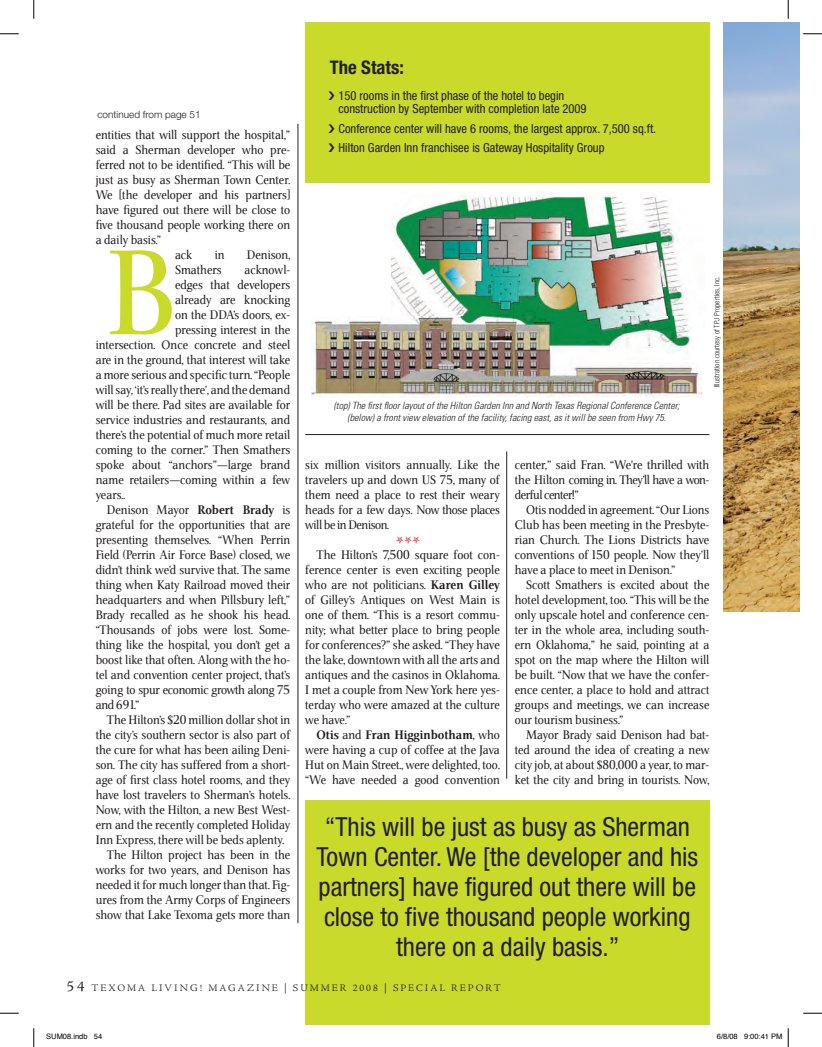
<style>
.page{position:relative;width:822px;height:1047px;background:#fff}
.page>*{position:absolute;margin:0;border:0;box-sizing:border-box;transform-origin:0 0}
.t1{font:121.25px "Veritas";color:#c9da2b}
.t2{font:condensed 26.25px/30px "Helvetica Neue";color:#231f20;text-align:center}
.t3{font:700 condensed 18.75px "Helvetica Neue";color:#231f20}
.t4{font:12.5px/15px "Veritas";color:#231f20;text-align:justify}
.t5{font:condensed 12.5px/13.8px "Helvetica Neue";color:#231f20}
.t6{font:12.5px "Veritas";letter-spacing:-.02em;color:#231f20}
.t7{font:12.5px "Woodtype Ornaments Std";color:#d1232a}
.t8{font:italic 300 condensed 10px/12px "Univers";color:#231f20;text-align:center}
.t9{font:300 10px "Adobe Jenson Pro";letter-spacing:.2em;color:#231f20}
.t10{font:300 10px "Helvetica Neue";color:#231f20}
.t11{font:300 condensed 7.5px "Helvetica Neue";color:#231f20}
.t12{font:7.5px "Helvetica";color:#000}
.s1{font-weight:700}
.s2{font-weight:400;font-size:15px}
</style>
<div class="page">
<div style="left:305px;top:799px;width:404px;height:225px;background:#c9da2b"></div>
<div style="left:305px;top:22px;width:404px;height:161px;background:#c9da2b"></div>
<img style="left:392px;top:191px;width:268px;height:125px">
<img style="left:660px;top:200px;width:26px;height:116px">
<img style="left:311px;top:320px;width:391px;height:77px">
<img style="left:392px;top:316px;width:310px;height:37px">
<img style="left:723px;top:22px;width:76px;height:589px">
<hr style="left:305px;top:434px;width:404px;height:1px;background:#231f20">
<hr style="left:297px;top:124px;width:1px;height:798px;background:#231f20">
<hr style="left:506px;top:451px;width:1px;height:327px;background:#231f20">
<svg style="left:0;top:33px;width:19px;height:2px"></svg>
<svg style="left:803px;top:33px;width:18px;height:2px"></svg>
<svg style="left:0;top:1012px;width:19px;height:1px"></svg>
<svg style="left:803px;top:1012px;width:18px;height:1px"></svg>
<svg style="left:33px;top:0;width:2px;height:19px"></svg>
<svg style="left:33px;top:1028px;width:2px;height:18px"></svg>
<svg style="left:787px;top:0;width:1px;height:19px"></svg>
<svg style="left:787px;top:1028px;width:1px;height:18px"></svg>
<p class="t10" style="left:97px;top:108px;width:105px">continued from page 51</p>
<p class="t4" style="left:96px;top:127px;width:196px">entities that will support the hospital,” said a Sherman developer who pre&shy;ferred not to be identified. “This will be just as busy as Sherman Town Center.<br>We [the developer and his partners] have figured out there will be close to five thousand people working there on a daily basis.”</p>
<h1 class="t1" style="left:107px;top:224px;width:69px">B</h1>
<p class="t4" style="left:175px;top:247px;width:19px">ack</p>
<p class="t4" style="left:215px;top:247px;width:11px">in</p>
<p class="t4" style="left:247px;top:247px;width:45px">Denison,</p>
<p class="t4" style="left:175px;top:262px;width:48px">Smathers</p>
<p class="t4" style="left:244px;top:262px;width:47px">acknowl-</p>
<p class="t4" style="left:175px;top:277px;width:117px">edges that developers</p>
<p class="t4" style="left:175px;top:292px;width:117px">already are knocking</p>
<p class="t4" style="left:175px;top:307px;width:117px">on the DDA’s doors, ex-</p>
<p class="t4" style="left:175px;top:322px;width:117px">pressing interest in the</p>
<p class="t4" style="left:96px;top:337px;width:196px">intersection. Once concrete and steel</p>
<p class="t4" style="left:96px;top:352px;width:196px">are in the ground, that interest will take</p>
<p class="t4" style="left:96px;top:367px;width:196px">a more serious and specific turn. “People</p>
<p class="t4" style="left:96px;top:382px;width:196px">will say, ‘it’s really there’, and the demand</p>
<p class="t4" style="left:96px;top:397px;width:196px">will be there. Pad sites are available for</p>
<p class="t4" style="left:96px;top:412px;width:196px">service industries and restaurants, and</p>
<p class="t4" style="left:96px;top:427px;width:196px">there’s the potential of much more retail</p>
<p class="t4" style="left:96px;top:442px;width:196px">coming to the corner.” Then Smathers</p>
<p class="t4" style="left:96px;top:457px;width:196px">spoke about “anchors”—large brand</p>
<p class="t4" style="left:96px;top:472px;width:196px">name retailers—coming within a few</p>
<p class="t4" style="left:96px;top:487px;width:31px">years..</p>
<p class="t4" style="left:107px;top:502px;width:185px">Denison Mayor <span class="s1">Robert Brady</span> is</p>
<p class="t4" style="left:96px;top:517px;width:196px">grateful for the opportunities that are</p>
<p class="t4" style="left:96px;top:532px;width:196px">presenting themselves. “When Perrin</p>
<p class="t4" style="left:96px;top:547px;width:196px">Field (Perrin Air Force Base) closed, we</p>
<p class="t4" style="left:96px;top:562px;width:196px">didn’t think we’d survive that. The same</p>
<p class="t4" style="left:96px;top:577px;width:196px">thing when Katy Railroad moved their</p>
<p class="t4" style="left:96px;top:592px;width:196px">headquarters and when Pillsbury left,”</p>
<p class="t4" style="left:96px;top:607px;width:196px">Brady recalled as he shook his head.</p>
<p class="t4" style="left:96px;top:622px;width:196px">“Thousands of jobs were lost. Some-</p>
<p class="t4" style="left:96px;top:637px;width:196px">thing like the hospital, you don’t get a</p>
<p class="t4" style="left:96px;top:652px;width:196px">boost like that often. Along with the ho-</p>
<p class="t4" style="left:96px;top:667px;width:196px">tel and convention center project, that’s</p>
<p class="t6" style="left:96px;top:682px;width:196px">going to spur economic growth along 75</p>
<p class="t4" style="left:96px;top:697px;width:45px">and 691.”</p>
<p class="t4" style="left:107px;top:712px;width:185px">The Hilton’s $20 million dollar shot in</p>
<p class="t4" style="left:96px;top:727px;width:196px">the city’s southern sector is also part of</p>
<p class="t4" style="left:96px;top:742px;width:196px">the cure for what has been ailing Deni-</p>
<p class="t4" style="left:96px;top:757px;width:196px">son. The city has suffered from a short-</p>
<p class="t4" style="left:96px;top:772px;width:196px">age of first class hotel rooms, and they</p>
<p class="t4" style="left:96px;top:787px;width:196px">have lost travelers to Sherman’s hotels.</p>
<p class="t4" style="left:96px;top:802px;width:196px">Now, with the Hilton, a new Best West-</p>
<p class="t4" style="left:96px;top:817px;width:196px">ern and the recently completed Holiday</p>
<p class="t4" style="left:96px;top:832px;width:190px">Inn Express, there will be beds aplenty.</p>
<p class="t4" style="left:107px;top:847px;width:185px">The Hilton project has been in the</p>
<p class="t4" style="left:96px;top:862px;width:196px">works for two years, and Denison has</p>
<p class="t4" style="left:96px;top:877px;width:196px">needed it for much longer than that. Fig-</p>
<p class="t4" style="left:96px;top:892px;width:196px">ures from the Army Corps of Engineers</p>
<p class="t4" style="left:96px;top:907px;width:196px">show that Lake Texoma gets more than</p>
<h3 class="t3" style="left:329px;top:56px;width:76px">The Stats:</h3>
<p class="t5" style="left:338px;top:88px;width:249px">150 rooms in the first phase of the hotel to begin construction by September with completion late 2009</p>
<p class="t5" style="left:338px;top:119px;width:319px;line-height:19.4px">Conference center will have 6 rooms, the largest approx. 7,500 sq.ft.<br>Hilton Garden Inn franchisee is Gateway Hospitality Group</p>
<p class="t8" style="left:333px;top:400px;width:347px">(top) The first floor layout of the Hilton Garden Inn and North Texas Regional Conference Center; (below) a front view elevation of the facility, facing east, as it will be seen from Hwy 75.</p>
<p class="t11" style="left:712px;top:387px;width:113px;rotate:-90deg">Illustration courtesy of TPJ Properties, Inc.</p>
<p class="t4" style="left:305px;top:457px;width:196px">six million visitors annually. Like the travelers up and down US 75, many of them need a place to rest their weary heads for a few days. Now those places will be in Denison.</p>
<p class="t7" style="left:395px;top:534px;width:26px">•••</p>
<p class="t4" style="left:305px;top:547px;width:196px;text-indent:11px">The Hilton’s 7,500 square foot con&shy;ference center is even exciting people who are not politicians. <span class="s1">Karen Gilley </span>of Gilley’s Antiques on West Main is one of them. “This is a resort commu&shy;nity; what better place to bring people for conferences?” she asked. “They have the lake, downtown with all the arts and antiques and the casinos in Oklahoma.<br>I met a couple from New York here yes&shy;terday who were amazed at the culture we have.”</p>
<p class="t4" style="left:305px;top:727px;width:196px;text-indent:11px"><span class="s1">Otis</span> and <span class="s1">Fran Higginbotham</span>, who were having a cup of coffee at the Java Hut on Main Street., were delighted, too. “We have needed a good convention</p>
<p class="t4" style="left:514px;top:457px;width:196px">center,” said Fran. “We’re thrilled with the Hilton coming in. They’ll have a won&shy;derful center!”</p>
<p class="t4" style="left:514px;top:502px;width:196px;text-indent:11px">Otis nodded in agreement. “Our Lions Club has been meeting in the Presbyte&shy;rian Church. The Lions Districts have conventions of 150 people. Now they’ll have a place to meet in Denison.”</p>
<p class="t4" style="left:514px;top:577px;width:196px;text-indent:11px">Scott Smathers is excited about the hotel development, too. “This will be the only upscale hotel and conference cen&shy;ter in the whole area, including south&shy;ern Oklahoma,” he said, pointing at a spot on the map where the Hilton will be built. “Now that we have the confer&shy;ence center, a place to hold and attract groups and meetings, we can increase our tourism business.”</p>
<p class="t4" style="left:514px;top:727px;width:196px;text-indent:11px">Mayor Brady said Denison had bat&shy;ted around the idea of creating a new city job, at about $80,000 a year, to mar&shy;ket the city and bring in tourists. Now,</p>
<h2 class="t2" style="left:316px;top:811px;width:383px">“This will be just as busy as Sherman Town Center. We [the developer and his partners] have figured out there will be close to five thousand people working there on a daily basis.”</h2>
<p class="t9" style="left:67px;top:981px;width:435px"><span class="s2">54</span> TEXOMA LIVING! MAGAZINE | SUMMER 2008 | SPECIAL REPORT</p>
<p class="t12" style="left:46px;top:1030px;width:57px">SUM08.indb 54</p>
<p class="t12" style="left:716px;top:1030px;width:67px">6/8/08 9:00:41 PM</p>
</div>
